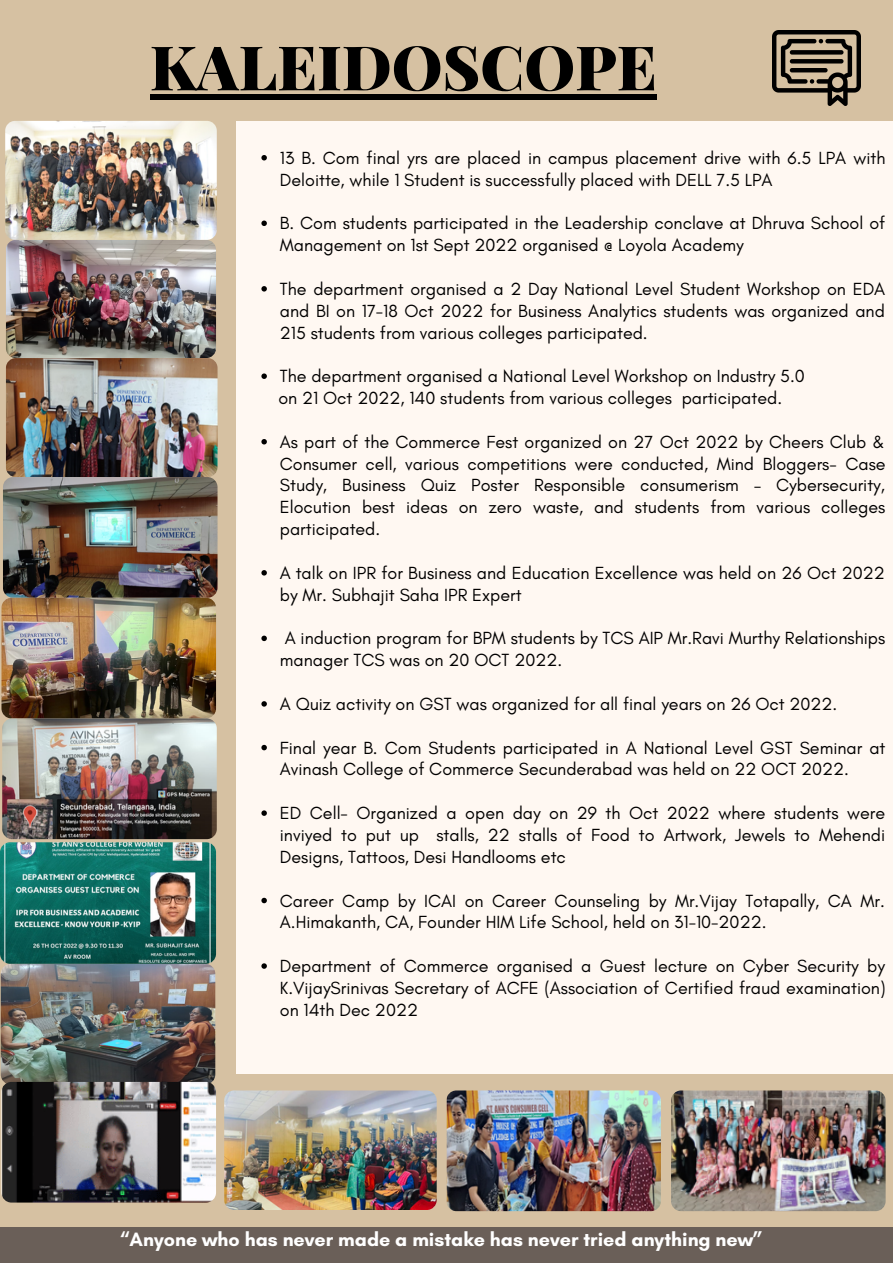
<style>
.page{position:relative;width:893px;height:1264px;background:#fff}
.page>*{position:absolute;margin:0;border:0;box-sizing:border-box;transform-origin:0 0}
.t1{font:900 61.5px "Playfair Display";color:#000}
.t2{font:700 19.65px "Glacial Indifference";color:#fff}
.t3{font:17.85px/21.9px "Glacial Indifference";color:#000}
</style>
<div class="page">
<div style="left:0;top:0;width:892px;height:1262px;background:#d6c1a2"></div>
<div style="left:236px;top:121px;width:656px;height:952px;background:#fff8f2"></div>
<img style="left:772px;top:31px;width:88px;height:74px">
<img style="left:1px;top:963px;width:214px;height:121px;border-radius:10px">
<img style="left:0;top:842px;width:216px;height:121px;border-radius:10px">
<img style="left:6px;top:240px;width:210px;height:118px;border-radius:10px">
<img style="left:6px;top:358px;width:211px;height:119px;border-radius:10px">
<img style="left:3px;top:477px;width:214px;height:120px;border-radius:10px">
<img style="left:1px;top:597px;width:215px;height:121px;border-radius:10px">
<img style="left:2px;top:718px;width:215px;height:121px;border-radius:10px">
<img style="left:5px;top:121px;width:212px;height:119px;border-radius:10px">
<svg style="left:261px;top:155px;width:6px;height:5px"></svg>
<svg style="left:261px;top:220px;width:6px;height:6px"></svg>
<svg style="left:261px;top:286px;width:6px;height:5px"></svg>
<svg style="left:261px;top:373px;width:6px;height:6px"></svg>
<svg style="left:261px;top:439px;width:6px;height:5px"></svg>
<svg style="left:261px;top:570px;width:6px;height:5px"></svg>
<svg style="left:261px;top:635px;width:6px;height:6px"></svg>
<svg style="left:261px;top:701px;width:6px;height:5px"></svg>
<svg style="left:261px;top:745px;width:6px;height:5px"></svg>
<svg style="left:261px;top:810px;width:6px;height:5px"></svg>
<svg style="left:261px;top:897px;width:6px;height:6px"></svg>
<svg style="left:261px;top:963px;width:6px;height:5px"></svg>
<img style="left:1px;top:1081px;width:215px;height:121px;border-radius:10px">
<img style="left:671px;top:1090px;width:214px;height:121px;border-radius:10px">
<img style="left:446px;top:1090px;width:215px;height:121px;border-radius:10px">
<img style="left:224px;top:1090px;width:212px;height:119px;border-radius:10px">
<div style="left:0;top:1226px;width:892px;height:36px;background:#6a5f58"></div>
<div style="left:150px;top:94px;width:506px;height:5px;background:#000"></div>
<h1 class="t1" style="left:150px;top:24px;width:508px">KALEIDOSCOPE</h1>
<p class="t3" style="left:280px;top:146px;width:607px">13 B. Com final yrs are placed in campus placement drive with 6.5 LPA with<br>Deloitte, while 1 Student is successfully placed with DELL 7.5 LPA</p>
<p class="t3" style="left:280px;top:212px;width:607px">B. Com students participated in the Leadership conclave at Dhruva School of<br>Management on 1st Sept 2022 organised @ Loyola Academy</p>
<p class="t3" style="left:280px;top:277px;width:607px;text-align:justify">The department organised a 2 Day National Level Student Workshop on EDA and BI on 17-18 Oct 2022 for Business Analytics students was organized and 215 students from various colleges participated.</p>
<p class="t3" style="left:280px;top:365px;width:526px">The department organised a National Level Workshop on Industry 5.0</p>
<p class="t3" style="left:278px;top:387px;width:505px">on 21 Oct 2022, 140 students from various colleges participated.</p>
<p class="t3" style="left:280px;top:430px;width:607px;text-align:justify">As part of the Commerce Fest organized on 27 Oct 2022 by Cheers Club &amp; Consumer cell, various competitions were conducted, Mind Bloggers- Case Study, Business Quiz Poster Responsible consumerism – Cybersecurity, Elocution best ideas on zero waste, and students from various colleges participated.</p>
<p class="t3" style="left:280px;top:561px;width:606px">A talk on IPR for Business and Education Excellence was held on 26 Oct 2022 by Mr. Subhajit Saha IPR Expert</p>
<p class="t3" style="left:280px;top:627px;width:607px">A induction program for BPM students by TCS AIP Mr.Ravi Murthy Relationships manager TCS was on 20 OCT 2022.</p>
<p class="t3" style="left:280px;top:692px;width:559px">A Quiz activity on GST was organized for all final years on 26 Oct 2022.</p>
<p class="t3" style="left:280px;top:736px;width:607px">Final year B. Com Students participated in A National Level GST Seminar at<br>Avinash College of Commerce Secunderabad was held on 22 OCT 2022.</p>
<p class="t3" style="left:280px;top:802px;width:606px;text-align:justify">ED Cell- Organized a open day on 29 th Oct 2022 where students were inviyed to put up stalls, 22 stalls of Food to Artwork, Jewels to Mehendi Designs, Tattoos, Desi Handlooms etc</p>
<p class="t3" style="left:280px;top:889px;width:606px">Career Camp by ICAI on Career Counseling by Mr.Vijay Totapally, CA Mr.<br>A.Himakanth, CA, Founder HIM Life School, held on 31-10-2022.</p>
<p class="t3" style="left:280px;top:954px;width:607px;text-align:justify">Department of Commerce organised a Guest lecture on Cyber Security by K.VijaySrinivas Secretary of ACFE (Association of Certified fraud examination) on 14th Dec 2022</p>
<p class="t2" style="left:120px;top:1227px;width:645px">“Anyone who has never made a mistake has never tried anything new”</p>
</div>
